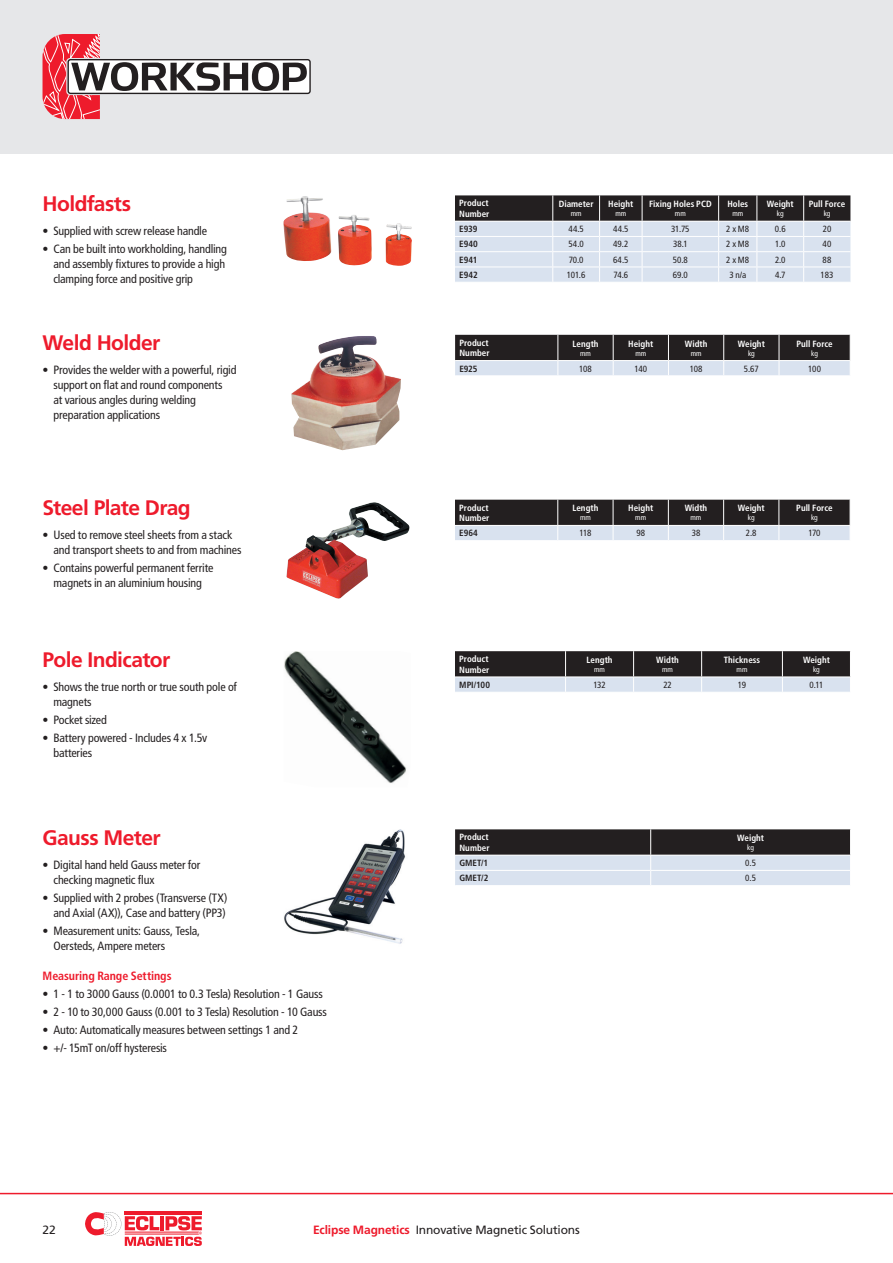
<style>
.page{position:relative;width:893px;height:1263px;background:#fff}
.page>*{position:absolute;margin:0;border:0;box-sizing:border-box;transform-origin:0 0}
.t1{font:700 21px "Frutiger";letter-spacing:-.03em;color:#ee1b2c}
.t2{font:condensed 12px "Frutiger";letter-spacing:-.015em;color:#231f20}
.t3{font:12px "Frutiger";letter-spacing:-.015em;color:#231f20}
.t4{font:700 condensed 12px "Frutiger";letter-spacing:-.005em;color:#ee1b2c}
.t5{font:700 condensed 9px/10.5px "Frutiger";color:#fff}
.t6{font:condensed 9px "Frutiger";letter-spacing:-.01em;color:#231f20}
.t7{font:700 condensed 9px "Frutiger";color:#231f20}
.t8{font:condensed 7.5px "Frutiger";letter-spacing:-.005em;color:#fff}
.s1{color:#fff}
.s2{font-weight:700;color:#ee1b2c}
</style>
<div class="page">
<svg style="left:85px;top:1212px;width:117px;height:34px"></svg>
<hr style="left:0;top:1193px;width:893px;height:1px;background:#ee1b2c">
<div style="left:0;top:0;width:893px;height:153px;background:#e6e7e9"></div>
<svg style="left:455px;top:195px;width:395px;height:87px;background:#a7acb4"></svg>
<svg style="left:455px;top:335px;width:396px;height:40px;background:#6a6b70"></svg>
<img style="left:291px;top:336px;width:110px;height:114px">
<svg style="left:455px;top:651px;width:396px;height:41px;background:#6a6b70"></svg>
<img style="left:284px;top:651px;width:123px;height:132px">
<svg style="left:455px;top:829px;width:396px;height:56px;background:#898b92"></svg>
<img style="left:284px;top:829px;width:122px;height:115px">
<img style="left:286px;top:502px;width:124px;height:97px">
<svg style="left:455px;top:500px;width:395px;height:40px;background:#6a6b70"></svg>
<img style="left:283px;top:196px;width:129px;height:70px">
<svg style="left:43px;top:34px;width:264px;height:85px"></svg>
<h1 class="t1" style="left:43px;top:191px;width:90px">Holdfasts</h1>
<p class="t2" style="left:43px;top:224px;width:166px">• Supplied with screw release handle</p>
<p class="t2" style="left:43px;top:242px;width:186px">• Can be built into workholding, handling</p>
<p class="t2" style="left:43px;top:257px;width:184px"><span class="s1">•</span> and assembly fixtures to provide a high</p>
<p class="t2" style="left:43px;top:272px;width:152px"><span class="s1">•</span> clamping force and positive grip</p>
<h1 class="t1" style="left:43px;top:331px;width:119px">Weld Holder</h1>
<p class="t2" style="left:43px;top:363px;width:195px">• Provides the welder with a powerful, rigid</p>
<p class="t2" style="left:43px;top:378px;width:181px"><span class="s1">•</span> support on flat and round components</p>
<p class="t2" style="left:43px;top:393px;width:155px"><span class="s1">•</span> at various angles during welding</p>
<p class="t2" style="left:43px;top:408px;width:119px"><span class="s1">•</span> preparation applications</p>
<h1 class="t1" style="left:43px;top:495px;width:150px">Steel Plate Drag</h1>
<p class="t2" style="left:43px;top:527px;width:191px">• Used to remove steel sheets from a stack</p>
<p class="t2" style="left:43px;top:542px;width:200px"><span class="s1">•</span> and transport sheets to and from machines</p>
<p class="t2" style="left:43px;top:560px;width:172px">• Contains powerful permanent ferrite</p>
<p class="t2" style="left:43px;top:575px;width:161px"><span class="s1">•</span> magnets in an aluminium housing</p>
<h1 class="t1" style="left:43px;top:647px;width:129px">Pole Indicator</h1>
<p class="t2" style="left:43px;top:680px;width:196px">• Shows the true north or true south pole of</p>
<p class="t2" style="left:43px;top:695px;width:51px"><span class="s1">•</span> magnets</p>
<p class="t2" style="left:43px;top:713px;width:66px">• Pocket sized</p>
<p class="t2" style="left:43px;top:731px;width:166px">• Battery powered - Includes 4 x 1.5v</p>
<p class="t2" style="left:43px;top:746px;width:51px"><span class="s1">•</span> batteries</p>
<h1 class="t1" style="left:43px;top:825px;width:120px">Gauss Meter</h1>
<p class="t2" style="left:43px;top:858px;width:159px">• Digital hand held Gauss meter for</p>
<p class="t2" style="left:43px;top:873px;width:113px"><span class="s1">•</span> checking magnetic flux</p>
<p class="t2" style="left:43px;top:891px;width:186px">• Supplied with 2 probes (Transverse (TX)</p>
<p class="t2" style="left:43px;top:906px;width:185px"><span class="s1">•</span> and Axial (AX)), Case and battery (PP3)</p>
<p class="t2" style="left:43px;top:924px;width:159px">• Measurement units: Gauss, Tesla,</p>
<p class="t2" style="left:43px;top:939px;width:124px"><span class="s1">•</span> Oersteds, Ampere meters</p>
<p class="t4" style="left:43px;top:969px;width:130px">Measuring Range Settings</p>
<p class="t2" style="left:43px;top:987px;width:282px">• 1 - 1 to 3000 Gauss (0.0001 to 0.3 Tesla) Resolution - 1 Gauss</p>
<p class="t2" style="left:43px;top:1005px;width:286px">• 2 - 10 to 30,000 Gauss (0.001 to 3 Tesla) Resolution - 10 Gauss</p>
<p class="t2" style="left:43px;top:1023px;width:257px">• Auto: Automatically measures between settings 1 and 2</p>
<p class="t2" style="left:43px;top:1041px;width:126px">• +/- 15mT on/off hysteresis</p>
<p class="t5" style="left:459px;top:198px;width:32px">Product<br>Number</p>
<p class="t5" style="left:559px;top:199px;width:36px">Diameter</p>
<p class="t8" style="left:571px;top:209px;width:12px">mm</p>
<p class="t5" style="left:608px;top:199px;width:27px">Height</p>
<p class="t8" style="left:615px;top:209px;width:12px">mm</p>
<p class="t5" style="left:649px;top:199px;width:64px">Fixing Holes PCD</p>
<p class="t8" style="left:675px;top:209px;width:12px">mm</p>
<p class="t5" style="left:727px;top:199px;width:22px">Holes</p>
<p class="t8" style="left:732px;top:209px;width:12px">mm</p>
<p class="t5" style="left:767px;top:199px;width:28px">Weight</p>
<p class="t8" style="left:777px;top:209px;width:8px">kg</p>
<p class="t5" style="left:809px;top:199px;width:38px">Pull Force</p>
<p class="t8" style="left:824px;top:209px;width:8px">kg</p>
<p class="t7" style="left:459px;top:224px;width:20px">E939</p>
<p class="t6" style="left:568px;top:224px;width:17px">44.5</p>
<p class="t6" style="left:613px;top:224px;width:17px">44.5</p>
<p class="t6" style="left:671px;top:224px;width:20px">31.75</p>
<p class="t6" style="left:726px;top:224px;width:24px">2 x M8</p>
<p class="t6" style="left:775px;top:224px;width:12px">0.6</p>
<p class="t6" style="left:823px;top:224px;width:10px">20</p>
<p class="t7" style="left:459px;top:239px;width:20px">E940</p>
<p class="t6" style="left:569px;top:239px;width:17px">54.0</p>
<p class="t6" style="left:613px;top:239px;width:17px">49.2</p>
<p class="t6" style="left:673px;top:239px;width:16px">38.1</p>
<p class="t6" style="left:726px;top:239px;width:24px">2 x M8</p>
<p class="t6" style="left:775px;top:239px;width:12px">1.0</p>
<p class="t6" style="left:822px;top:239px;width:11px">40</p>
<p class="t7" style="left:459px;top:254px;width:20px">E941</p>
<p class="t6" style="left:569px;top:254px;width:16px">70.0</p>
<p class="t6" style="left:613px;top:254px;width:17px">64.5</p>
<p class="t6" style="left:673px;top:254px;width:17px">50.8</p>
<p class="t6" style="left:726px;top:254px;width:24px">2 x M8</p>
<p class="t6" style="left:775px;top:254px;width:12px">2.0</p>
<p class="t6" style="left:823px;top:254px;width:10px">88</p>
<p class="t7" style="left:459px;top:269px;width:20px">E942</p>
<p class="t6" style="left:567px;top:270px;width:20px">101.6</p>
<p class="t6" style="left:613px;top:270px;width:16px">74.6</p>
<p class="t6" style="left:673px;top:270px;width:16px">69.0</p>
<p class="t6" style="left:729px;top:270px;width:18px">3 n/a</p>
<p class="t6" style="left:775px;top:270px;width:12px">4.7</p>
<p class="t6" style="left:820px;top:270px;width:15px">183</p>
<p class="t5" style="left:459px;top:337px;width:32px">Product<br>Number</p>
<p class="t5" style="left:572px;top:338px;width:28px">Length</p>
<p class="t8" style="left:580px;top:349px;width:12px">mm</p>
<p class="t5" style="left:628px;top:338px;width:27px">Height</p>
<p class="t8" style="left:635px;top:349px;width:12px">mm</p>
<p class="t5" style="left:685px;top:338px;width:24px">Width</p>
<p class="t8" style="left:691px;top:349px;width:12px">mm</p>
<p class="t5" style="left:738px;top:338px;width:28px">Weight</p>
<p class="t8" style="left:748px;top:349px;width:8px">kg</p>
<p class="t5" style="left:796px;top:338px;width:38px">Pull Force</p>
<p class="t8" style="left:811px;top:349px;width:8px">kg</p>
<p class="t7" style="left:459px;top:363px;width:20px">E925</p>
<p class="t6" style="left:579px;top:363px;width:14px">108</p>
<p class="t6" style="left:634px;top:363px;width:14px">140</p>
<p class="t6" style="left:690px;top:363px;width:14px">108</p>
<p class="t6" style="left:744px;top:363px;width:16px">5.67</p>
<p class="t6" style="left:808px;top:363px;width:14px">100</p>
<p class="t5" style="left:459px;top:502px;width:32px">Product<br>Number</p>
<p class="t5" style="left:572px;top:503px;width:28px">Length</p>
<p class="t8" style="left:580px;top:513px;width:12px">mm</p>
<p class="t5" style="left:628px;top:503px;width:27px">Height</p>
<p class="t8" style="left:635px;top:513px;width:12px">mm</p>
<p class="t5" style="left:685px;top:503px;width:24px">Width</p>
<p class="t8" style="left:691px;top:513px;width:12px">mm</p>
<p class="t5" style="left:738px;top:503px;width:28px">Weight</p>
<p class="t8" style="left:748px;top:513px;width:8px">kg</p>
<p class="t5" style="left:796px;top:503px;width:38px">Pull Force</p>
<p class="t8" style="left:811px;top:513px;width:8px">kg</p>
<p class="t7" style="left:459px;top:528px;width:20px">E964</p>
<p class="t6" style="left:579px;top:528px;width:13px">118</p>
<p class="t6" style="left:636px;top:528px;width:10px">98</p>
<p class="t6" style="left:692px;top:528px;width:10px">38</p>
<p class="t6" style="left:746px;top:528px;width:12px">2.8</p>
<p class="t6" style="left:808px;top:528px;width:14px">170</p>
<p class="t5" style="left:459px;top:654px;width:32px">Product<br>Number</p>
<p class="t5" style="left:587px;top:655px;width:28px">Length</p>
<p class="t8" style="left:594px;top:665px;width:12px">mm</p>
<p class="t5" style="left:656px;top:655px;width:24px">Width</p>
<p class="t8" style="left:662px;top:665px;width:12px">mm</p>
<p class="t5" style="left:724px;top:655px;width:38px">Thickness</p>
<p class="t8" style="left:737px;top:665px;width:12px">mm</p>
<p class="t5" style="left:803px;top:655px;width:28px">Weight</p>
<p class="t8" style="left:813px;top:665px;width:8px">kg</p>
<p class="t7" style="left:459px;top:679px;width:32px">MPI/100</p>
<p class="t6" style="left:593px;top:680px;width:14px">132</p>
<p class="t6" style="left:663px;top:680px;width:10px">22</p>
<p class="t6" style="left:738px;top:680px;width:10px">19</p>
<p class="t6" style="left:809px;top:680px;width:15px">0.11</p>
<p class="t5" style="left:459px;top:832px;width:32px">Product<br>Number</p>
<p class="t5" style="left:737px;top:833px;width:28px">Weight</p>
<p class="t8" style="left:747px;top:843px;width:8px">kg</p>
<p class="t7" style="left:459px;top:858px;width:30px">GMET/1</p>
<p class="t6" style="left:745px;top:858px;width:12px">0.5</p>
<p class="t7" style="left:459px;top:873px;width:31px">GMET/2</p>
<p class="t6" style="left:745px;top:873px;width:12px">0.5</p>
<p class="t3" style="left:43px;top:1222px;width:15px">22</p>
<p class="t3" style="left:313px;top:1222px;width:268px"><span class="s2">Eclipse Magnetics</span> Innovative Magnetic Solutions</p>
</div>
